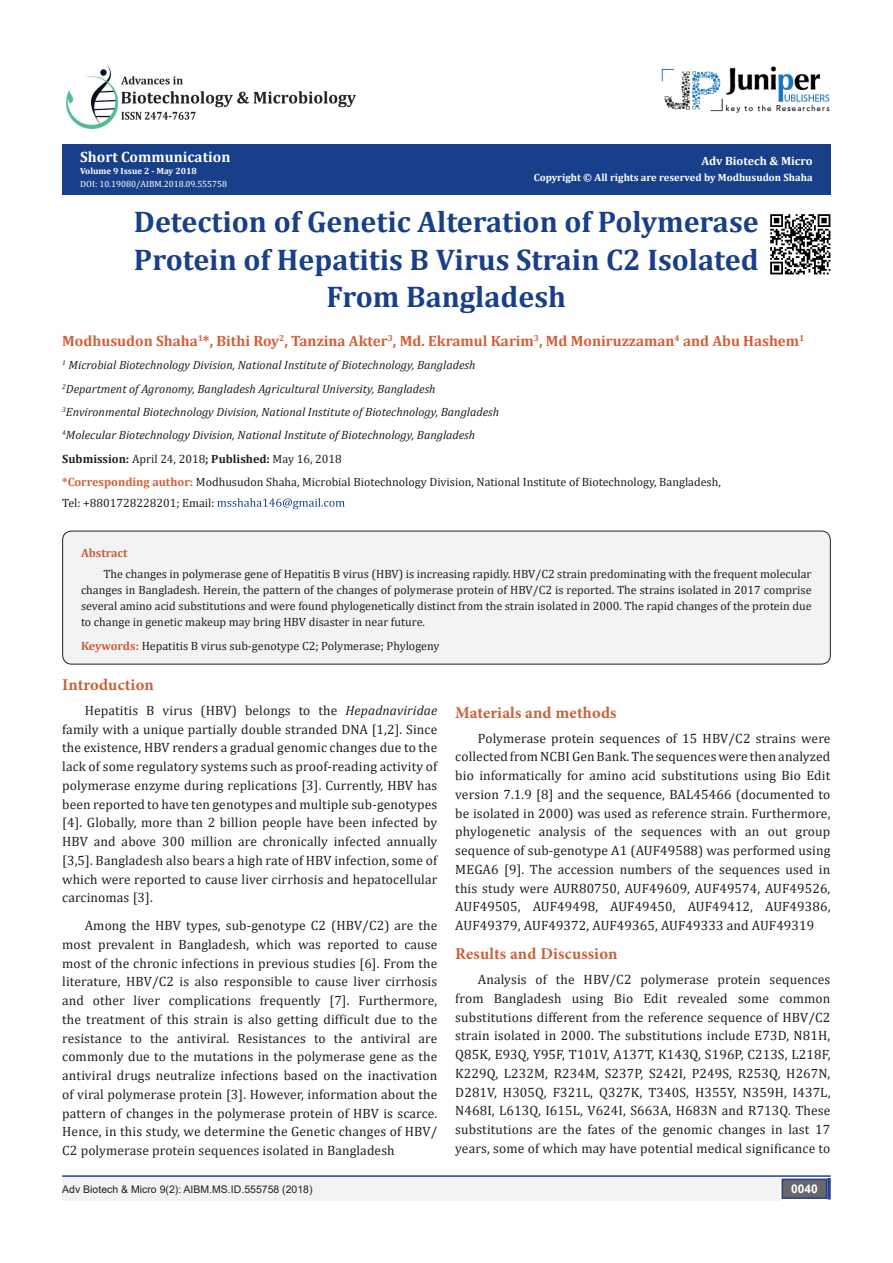
<style>
.page{position:relative;width:893px;height:1263px;background:#fff}
.page>*{position:absolute;margin:0;border:0;box-sizing:border-box;transform-origin:0 0}
.t1{font:700 30px/37.5px "Cambria";color:#183f89}
.List_Paragraph{font:700 16.5px "Minion Pro";letter-spacing:.01em;color:#ca5f37}
.t2{font:700 15px "Cambria";color:#d55e37}
.t3{font:700 15px "Cambria";color:#fff}
.List_Paragraph-2{font:13.5px/18.8px "Cambria";letter-spacing:.01em;color:#231f20;text-align:justify}
.t4{font:12px/15.8px "Cambria";color:#231f20;text-align:justify}
.t5{font:italic 12px "Cambria";color:#231f20}
.t6{font:700 12px "Cambria";color:#231f20}
.t7{font:700 12px "Cambria";color:#fff}
.t8{font:700 12px "Cambria";color:#ca5f37}
.t9{font:700 12px "Arial";color:#fff}
.t10{font:700 10.5px "Cambria";color:#fff}
.t11{font:10.5px "Arial";color:#231f20}
.t12{font:9px "Cambria";color:#fff}
.t13{font:700 9px "Cambria";color:#fff}
.s1{font-weight:400}
.s2{font-weight:700;color:#d55e37}
.s3{font-weight:700;color:#ca5f37}
.s4{font-style:italic}
</style>
<div class="page">
<div style="left:62px;top:145px;width:769px;height:50px;background:#183f89"></div>
<svg style="left:217px;top:498px;width:128px;height:11px"></svg>
<hr style="left:62px;top:1175px;width:769px;height:2px;background:#253f8e">
<div style="left:62px;top:1177px;width:494px;height:24px;background:#f2f3f4"></div>
<div style="left:782px;top:1179px;width:45px;height:19px;background:#68676a"></div>
<div style="left:781px;top:1178px;width:46px;height:21px;border:2px solid #253f8e"></div>
<svg style="left:827px;top:1178px;width:4px;height:21px"></svg>
<img style="left:662px;top:66px;width:168px;height:47px">
<img style="left:66px;top:65px;width:290px;height:64px">
<div style="left:506px;top:1177px;width:273px;height:24px;background:#f2f3f4"></div>
<div style="left:63px;top:531px;width:767px;height:133px;background:#f2f3f4;border-radius:9px"></div>
<div style="left:62px;top:531px;width:769px;height:133px;border:1px solid #231f20;border-radius:9px"></div>
<img style="left:770px;top:214px;width:61px;height:61px">
<p class="t3" style="left:80px;top:146px;width:152px">Short Communication</p>
<p class="t13" style="left:80px;top:165px;width:118px">Volume 9 Issue 2 - May 2018</p>
<p class="t12" style="left:80px;top:178px;width:148px">DOI: 10.19080/AIBM.2018.09.555758</p>
<p class="t7" style="left:701px;top:153px;width:113px">Adv Biotech &amp; Micro</p>
<p class="t10" style="left:534px;top:170px;width:280px">Copyright © All rights are reserved by Modhusudon Shaha</p>
<p class="t1" style="left:134px;top:202px;width:626px">Detection of Genetic Alteration of Polymerase<br>Protein of Hepatitis B Virus Strain C2 Isolated</p>
<p class="t1" style="left:326px;top:277px;width:241px">From Bangladesh</p>
<p class="t2" style="left:62px;top:330px;width:744px">Modhusudon Shaha<sup>1</sup>*, Bithi Roy<sup>2</sup>, Tanzina Akter<sup>3</sup>, Md. Ekramul Karim<sup>3</sup>, Md Moniruzzaman<sup>4</sup> and Abu Hashem<sup>1</sup></p>
<p class="t5" style="left:62px;top:357px;width:415px"><sup>1</sup> Microbial Biotechnology Division, National Institute of Biotechnology, Bangladesh</p>
<p class="t5" style="left:62px;top:380px;width:375px"><sup>2</sup>Department of Agronomy, Bangladesh Agricultural University, Bangladesh</p>
<p class="t5" style="left:62px;top:403px;width:438px"><sup>3</sup>Environmental Biotechnology Division, National Institute of Biotechnology, Bangladesh</p>
<p class="t5" style="left:62px;top:427px;width:414px"><sup>4</sup>Molecular Biotechnology Division, National Institute of Biotechnology, Bangladesh</p>
<p class="t6" style="left:62px;top:450px;width:281px">Submission: <span class="s1">April 24, 2018</span>; Published: <span class="s1">May 16, 2018</span></p>
<p class="t4" style="left:62px;top:474px;width:660px"><span class="s2">*Corresponding author:</span> Modhusudon Shaha, Microbial Biotechnology Division, National Institute of Biotechnology, Bangladesh,</p>
<p class="t4" style="left:62px;top:495px;width:154px">Tel: +8801728228201; Email:</p>
<p class="t8" style="left:81px;top:544px;width:48px">Abstract</p>
<p class="t4" style="left:81px;top:566px;width:732px;text-indent:22px">The changes in polymerase gene of Hepatitis B virus (HBV) is increasing rapidly. HBV/C2 strain predominating with the frequent molecular changes in Bangladesh. Herein, the pattern of the changes of polymerase protein of HBV/C2 is reported. The strains isolated in 2017 comprise several amino acid substitutions and were found phylogenetically distinct from the strain isolated in 2000. The rapid changes of the protein due to change in genetic makeup may bring HBV disaster in near future.</p>
<p class="t4" style="left:81px;top:638px;width:360px"><span class="s3">Keywords:</span> Hepatitis B virus sub-genotype C2; Polymerase; Phylogeny</p>
<p class="List_Paragraph" style="left:62px;top:673px;width:93px">Introduction</p>
<p class="List_Paragraph-2" style="left:62px;top:701px;width:377px;text-indent:22px">Hepatitis B virus (HBV) belongs to the <span class="s4">Hepadnaviridae </span>family with a unique partially double stranded DNA [1,2]. Since the existence, HBV renders a gradual genomic changes due to the lack of some regulatory systems such as proof-reading activity of polymerase enzyme during replications [3]. Currently, HBV has been reported to have ten genotypes and multiple sub-genotypes [4]. Globally, more than 2 billion people have been infected by HBV and above 300 million are chronically infected annually [3,5]. Bangladesh also bears a high rate of HBV infection, some of which were reported to cause liver cirrhosis and hepatocellular carcinomas [3].</p>
<p class="List_Paragraph-2" style="left:62px;top:916px;width:377px;text-indent:22px">Among the HBV types, sub-genotype C2 (HBV/C2) are the most prevalent in Bangladesh, which was reported to cause most of the chronic infections in previous studies [6]. From the literature, HBV/C2 is also responsible to cause liver cirrhosis and other liver complications frequently [7]. Furthermore, the treatment of this strain is also getting difficult due to the resistance to the antiviral. Resistances to the antiviral are commonly due to the mutations in the polymerase gene as the antiviral drugs neutralize infections based on the inactivation of viral polymerase protein [3]. However, information about the pattern of changes in the polymerase protein of HBV is scarce.<br>Hence, in this study, we determine the Genetic changes of HBV/ C2 polymerase protein sequences isolated in Bangladesh</p>
<p class="List_Paragraph" style="left:455px;top:701px;width:163px">Materials and methods</p>
<p class="List_Paragraph-2" style="left:455px;top:728px;width:377px;text-indent:22px">Polymerase protein sequences of 15 HBV/C2 strains were collected from NCBI Gen Bank. The sequences were then analyzed bio informatically for amino acid substitutions using Bio Edit version 7.1.9 [8] and the sequence, BAL45466 (documented to be isolated in 2000) was used as reference strain. Furthermore, phylogenetic analysis of the sequences with an out group sequence of sub-genotype A1 (AUF49588) was performed using MEGA6 [9]. The accession numbers of the sequences used in this study were AUR80750, AUF49609, AUF49574, AUF49526, AUF49505, AUF49498, AUF49450, AUF49412, AUF49386, AUF49379, AUF49372, AUF49365, AUF49333 and AUF49319</p>
<p class="List_Paragraph" style="left:455px;top:942px;width:164px">Results and Discussion</p>
<p class="List_Paragraph-2" style="left:455px;top:970px;width:377px;text-indent:22px">Analysis of the HBV/C2 polymerase protein sequences from Bangladesh using Bio Edit revealed some common substitutions different from the reference sequence of HBV/C2 strain isolated in 2000. The substitutions include E73D, N81H, Q85K, E93Q, Y95F, T101V, A137T, K143Q, S196P, C213S, L218F, K229Q, L232M, R234M, S237P, S242I, P249S, R253Q, H267N, D281V, H305Q, F321L, Q327K, T340S, H355Y, N359H, I437L, N468I, L613Q, I615L, V624I, S663A, H683N and R713Q. These substitutions are the fates of the genomic changes in last 17 years, some of which may have potential medical significance to</p>
<p class="t11" style="left:62px;top:1182px;width:252px">Adv Biotech &amp; Micro 9(2): AIBM.MS.ID.555758 (2018)</p>
<p class="t9" style="left:791px;top:1180px;width:28px">0040</p>
</div>
